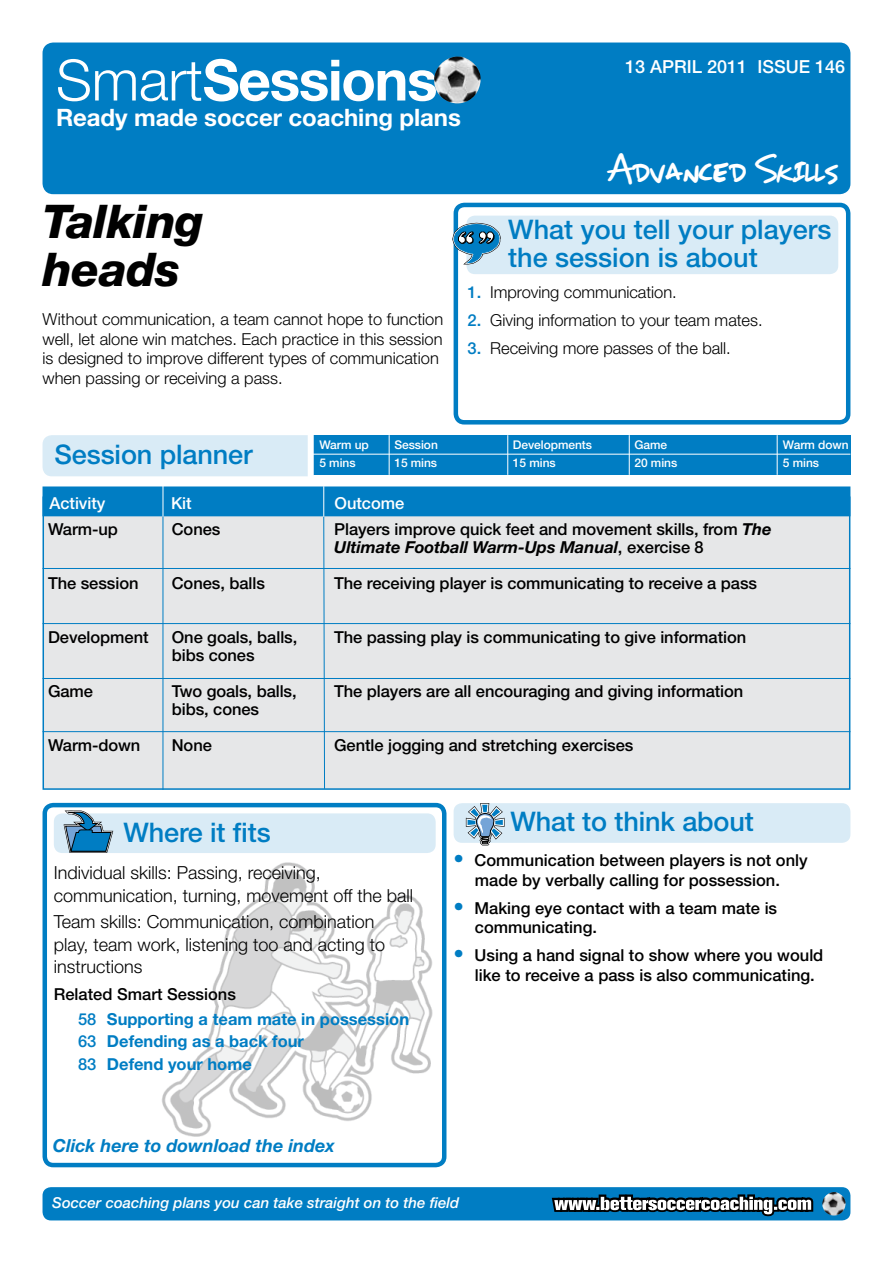
<style>
.page{position:relative;width:893px;height:1263px;background:#fff}
.page>*{position:absolute;margin:0;border:0;box-sizing:border-box;transform-origin:0 0}
.t1{font:700 57px "Helvetica Neue";letter-spacing:-.025em;color:#fff}
.t2{font:italic 800 46.5px/48px "Helvetica Neue";letter-spacing:-.01em;color:#000}
.t3{font:31.5px "mizike";color:#fff}
.t4{font:500 27px/28.5px "Helvetica Neue";color:#007dc3}
.t5{font:700 24px "Helvetica Neue";letter-spacing:-.005em;color:#fff}
.t6{font:300 18px/22.5px "Helvetica Neue";color:#000}
.t7{font:italic 700 18px "Helvetica Neue";color:#007dc3}
.t8{font:500 18px "Helvetica Neue";color:#fff}
.t9{font:500 16.5px/18px "Helvetica Neue";letter-spacing:-.005em;color:#000}
.t10{font:300 16.5px/19.5px "Helvetica Neue";color:#000}
.t11{font:700 16.5px/24.6px "Helvetica Neue";color:#007dc3}
.t12{font:500 16.5px "Helvetica Neue";letter-spacing:-.005em;color:#fff}
.t13{font:italic 500 15px "Helvetica Neue";color:#fff}
.t14{font:500 12px "Helvetica Neue";letter-spacing:-.005em;color:#fff}
.s1{font-weight:300}
.s2{font-weight:500;color:#007dc3}
.s3{font-weight:700;font-style:italic}
.s4{font-weight:500;color:#000}
.s5{font-weight:500}
.s6{font-size:21px;color:#007dc3}
</style>
<div class="page">
<img style="left:162px;top:851px;width:271px;height:286px">
<div style="left:43px;top:803px;width:403px;height:364px;border:4px solid #007dc3;border-radius:9px"></div>
<div style="left:454px;top:203px;width:396px;height:221px;border:4px solid #007dc3;border-radius:9px"></div>
<div style="left:454px;top:803px;width:396px;height:40px;background:#d9ebf6;border-radius:9px"></div>
<div style="left:43px;top:496px;width:807px;height:294px;background:#e6e7e8;border:2px solid #007dc3"></div>
<div style="left:314px;top:435px;width:536px;height:40px;background:#007dc3"></div>
<div style="left:45px;top:45px;width:803px;height:147px;background:#007dc3;border-radius:9px"></div>
<div style="left:43px;top:43px;width:807px;height:151px;border:4px solid #007dc3;border-radius:9px"></div>
<div style="left:466px;top:216px;width:372px;height:58px;background:#d9ebf6;border-radius:9px"></div>
<div style="left:43px;top:436px;width:275px;height:40px;background:#d9ebf6;border-radius:9px"></div>
<div style="left:43px;top:435px;width:276px;height:41px;border:2px solid #007dc3;border-radius:9px"></div>
<div style="left:308px;top:434px;width:6px;height:45px;background:#fff"></div>
<hr style="left:312px;top:454px;width:538px;height:1px;background:#fff">
<hr style="left:629px;top:435px;width:1px;height:40px;background:#fff">
<hr style="left:777px;top:435px;width:1px;height:40px;background:#fff">
<hr style="left:163px;top:516px;width:1px;height:274px;background:#007dc3">
<svg style="left:323px;top:516px;width:2px;height:273px"></svg>
<hr style="left:43px;top:568px;width:807px;height:1px;background:#007dc3">
<hr style="left:43px;top:678px;width:807px;height:1px;background:#007dc3">
<hr style="left:43px;top:731px;width:807px;height:1px;background:#007dc3">
<hr style="left:507px;top:435px;width:1px;height:40px;background:#fff">
<hr style="left:389px;top:435px;width:1px;height:40px;background:#fff">
<hr style="left:43px;top:623px;width:807px;height:1px;background:#007dc3">
<div style="left:43px;top:486px;width:807px;height:30px;background:#007dc3;border:2px solid #007dc3"></div>
<hr style="left:163px;top:486px;width:1px;height:31px;background:#fff">
<hr style="left:323px;top:486px;width:1px;height:31px;background:#fff">
<div style="left:54px;top:813px;width:382px;height:40px;background:#d9ebf6;border-radius:9px"></div>
<div style="left:43px;top:1187px;width:807px;height:33px;background:#007dc3;border-radius:9px"></div>
<svg style="left:552px;top:1194px;width:261px;height:22px"></svg>
<img style="left:434px;top:57px;width:47px;height:47px">
<img style="left:822px;top:1192px;width:24px;height:23px">
<svg style="left:452px;top:221px;width:49px;height:44px"></svg>
<svg style="left:62px;top:810px;width:53px;height:43px"></svg>
<svg style="left:465px;top:803px;width:40px;height:43px"></svg>
<h1 class="t1" style="left:56px;top:45px;width:383px"><span class="s1">Smart</span>Sessions</h1>
<h3 class="t5" style="left:56px;top:103px;width:406px">Ready made soccer coaching plans</h3>
<p class="t8" style="left:625px;top:56px;width:221px">13 APRIL 2011 ISSUE 146</p>
<h3 class="t3" style="left:608px;top:152px;width:233px">Advanced Skills</h3>
<h2 class="t2" style="left:43px;top:197px;width:163px">Talking heads</h2>
<p class="t10" style="left:43px;top:309px;width:402px">Without communication, a team cannot hope to function well, let alone win matches. Each practice in this session is designed to improve different types of communication when passing or receiving a pass.</p>
<h3 class="t4" style="left:508px;top:214px;width:325px">What you tell your players the session is about</h3>
<p class="t10" style="left:468px;top:282px;width:211px"><span class="s2">1.</span> Improving communication.</p>
<p class="t10" style="left:468px;top:310px;width:296px"><span class="s2">2.</span> Giving information to your team mates.</p>
<p class="t10" style="left:468px;top:338px;width:265px"><span class="s2">3.</span> Receiving more passes of the ball.</p>
<h3 class="t4" style="left:55px;top:440px;width:200px">Session planner</h3>
<p class="t14" style="left:319px;top:438px;width:51px">Warm up</p>
<p class="t14" style="left:394px;top:438px;width:45px">Session</p>
<p class="t14" style="left:513px;top:438px;width:81px">Developments</p>
<p class="t14" style="left:634px;top:438px;width:34px">Game</p>
<p class="t14" style="left:783px;top:438px;width:67px">Warm down</p>
<p class="t14" style="left:319px;top:456px;width:38px">5 mins</p>
<p class="t14" style="left:394px;top:456px;width:44px">15 mins</p>
<p class="t14" style="left:513px;top:456px;width:44px">15 mins</p>
<p class="t14" style="left:634px;top:456px;width:44px">20 mins</p>
<p class="t14" style="left:783px;top:456px;width:38px">5 mins</p>
<p class="t12" style="left:50px;top:493px;width:57px">Activity</p>
<p class="t12" style="left:171px;top:493px;width:22px">Kit</p>
<p class="t12" style="left:335px;top:493px;width:71px">Outcome</p>
<p class="t9" style="left:48px;top:520px;width:71px">Warm-up</p>
<p class="t9" style="left:48px;top:574px;width:92px">The session</p>
<p class="t9" style="left:48px;top:628px;width:102px">Development</p>
<p class="t9" style="left:48px;top:682px;width:47px">Game</p>
<p class="t9" style="left:48px;top:736px;width:94px">Warm-down</p>
<p class="t9" style="left:172px;top:520px;width:50px">Cones</p>
<p class="t9" style="left:172px;top:574px;width:95px">Cones, balls</p>
<p class="t9" style="left:172px;top:628px;width:127px">One goals, balls, bibs cones</p>
<p class="t9" style="left:172px;top:682px;width:126px">Two goals, balls, bibs, cones</p>
<p class="t9" style="left:172px;top:736px;width:42px">None</p>
<h3 class="t4" style="left:123px;top:817px;width:149px">Where it fits</h3>
<p class="t9" style="left:334px;top:520px;width:439px">Players improve quick feet and movement skills, from <span class="s3">The<br>Ultimate Football Warm-Ups Manual</span>, exercise 8</p>
<p class="t9" style="left:334px;top:574px;width:424px">The receiving player is communicating to receive a pass</p>
<p class="t9" style="left:334px;top:628px;width:413px">The passing play is communicating to give information</p>
<p class="t9" style="left:334px;top:682px;width:411px">The players are all encouraging and giving information</p>
<p class="t9" style="left:334px;top:736px;width:301px">Gentle jogging and stretching exercises</p>
<h3 class="t4" style="left:510px;top:807px;width:245px">What to think about</h3>
<p class="t6" style="left:54px;top:861px;width:361px">Individual skills: Passing, receiving, communication, turning, movement off the ball</p>
<p class="t6" style="left:54px;top:910px;width:333px">Team skills: Communication, combination play, team work, listening too and acting to instructions</p>
<p class="t11" style="left:78px;top:981px;width:333px;text-indent:-24px"><span class="s4">Related Smart Sessions<br></span><span class="s5">58</span> Supporting a team mate in possession</p>
<p class="t11" style="left:78px;top:1030px;width:228px;line-height:22.5px"><span class="s5">63</span> Defending as a back four<br><span class="s5">83</span> Defend your home</p>
<p class="t7" style="left:53px;top:1135px;width:284px">Click here to download the index</p>
<p class="t9" style="left:454px;top:851px;width:356px;line-height:19.5px;text-align:center"><span class="s6">•</span> Communication between players is not only made by verbally calling for possession.</p>
<p class="t9" style="left:475px;top:898px;width:304px;line-height:19.5px;text-indent:-21px"><span class="s6">•</span> Making eye contact with a team mate is communicating.</p>
<p class="t9" style="left:475px;top:946px;width:350px;line-height:19.5px;text-indent:-21px"><span class="s6">•</span> Using a hand signal to show where you would like to receive a pass is also communicating.</p>
<p class="t13" style="left:52px;top:1194px;width:408px">Soccer coaching plans you can take straight on to the field</p>
</div>
